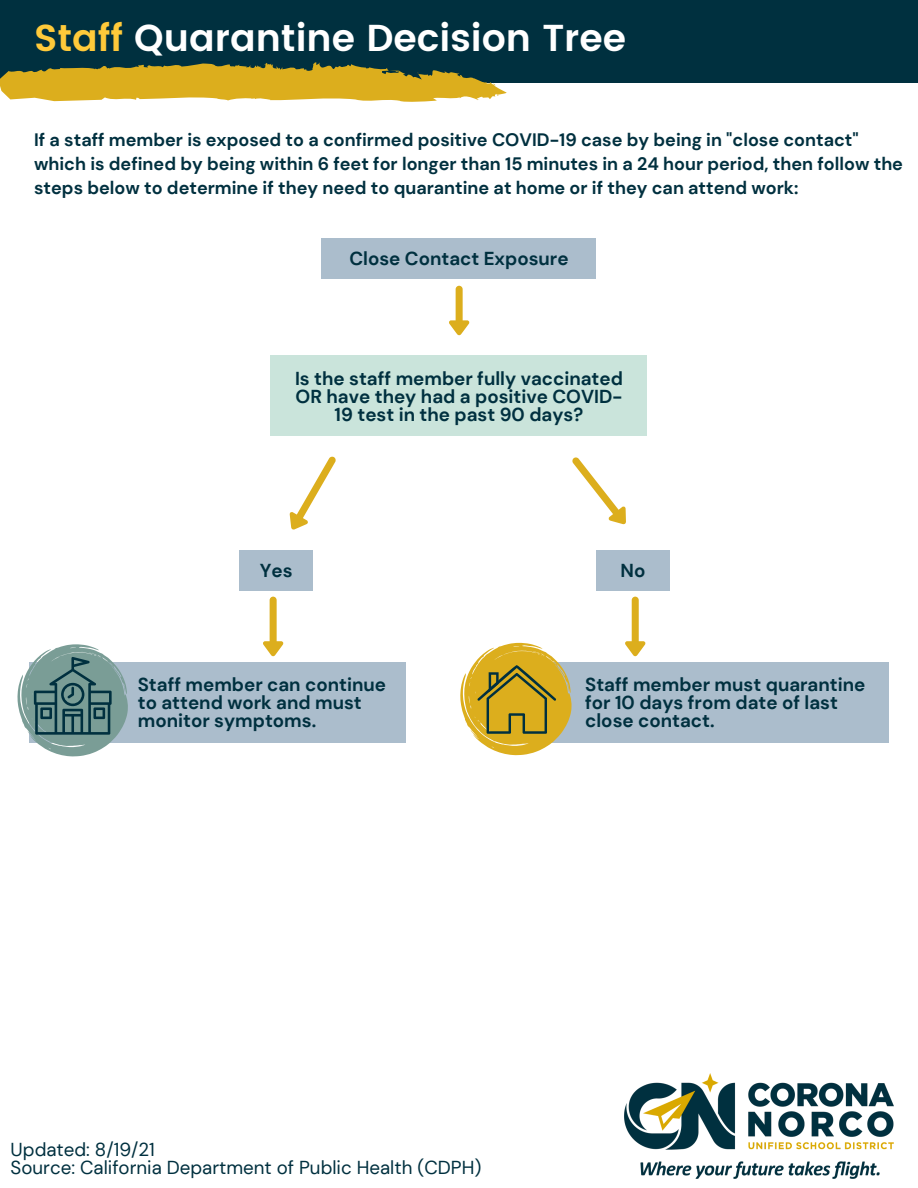
<style>
.page{position:relative;width:918px;height:1188px;background:#fff}
.page>*{position:absolute;margin:0;border:0;box-sizing:border-box;transform-origin:0 0}
.t1{font:600 37.5px "Poppins";color:#fff}
.t2{font:700 18.75px/18px "DM Sans";color:#00303f}
.t3{font:18.75px "DM Sans";color:#00303f}
.t4{font:700 18px/23.7px "DM Sans";color:#00303f}
.s1{color:#ffca3a}
</style>
<div class="page">
<div style="left:0;top:0;width:918px;height:82px;background:#00303f"></div>
<svg style="left:0;top:62px;width:507px;height:40px"></svg>
<div style="left:322px;top:238px;width:274px;height:41px;background:#abbdcc"></div>
<svg style="left:449px;top:286px;width:20px;height:49px"></svg>
<div style="left:271px;top:355px;width:376px;height:81px;background:#cae4db"></div>
<img style="left:625px;top:1074px;width:269px;height:105px">
<svg style="left:289px;top:456px;width:47px;height:74px"></svg>
<svg style="left:572px;top:457px;width:54px;height:68px"></svg>
<div style="left:29px;top:662px;width:377px;height:81px;background:#abbdcc"></div>
<div style="left:239px;top:550px;width:74px;height:41px;background:#abbdcc"></div>
<svg style="left:263px;top:597px;width:20px;height:59px"></svg>
<div style="left:596px;top:550px;width:73px;height:41px;background:#abbdcc"></div>
<div style="left:512px;top:662px;width:377px;height:81px;background:#abbdcc"></div>
<svg style="left:625px;top:597px;width:20px;height:59px"></svg>
<svg style="left:17px;top:644px;width:111px;height:113px"></svg>
<svg style="left:460px;top:643px;width:112px;height:112px"></svg>
<p class="t1" style="left:34px;top:16px;width:594px"><span class="s1">Staff</span> Quarantine Decision Tree</p>
<p class="t4" style="left:34px;top:128px;width:870px">If a staff member is exposed to a confirmed positive COVID-19 case by being in "close contact" which is defined by being within 6 feet for longer than 15 minutes in a 24 hour period, then follow the steps below to determine if they need to quarantine at home or if they can attend work:</p>
<p class="t2" style="left:349px;top:250px;width:221px">Close Contact Exposure</p>
<p class="t2" style="left:295px;top:369px;width:329px;text-align:center">Is the staff member fully vaccinated<br>OR have they had a positive COVID-<br>19 test in the past 90 days?</p>
<p class="t2" style="left:260px;top:562px;width:34px">Yes</p>
<p class="t2" style="left:621px;top:562px;width:26px">No</p>
<p class="t2" style="left:138px;top:675px;width:250px">Staff member can continue to attend work and must monitor symptoms.</p>
<p class="t2" style="left:585px;top:675px;width:282px">Staff member must quarantine for 10 days from date of last close contact.</p>
<p class="t3" style="left:11px;top:1137px;width:146px">Updated: 8/19/21</p>
<p class="t3" style="left:11px;top:1155px;width:472px">Source: California Department of Public Health (CDPH)</p>
</div>
